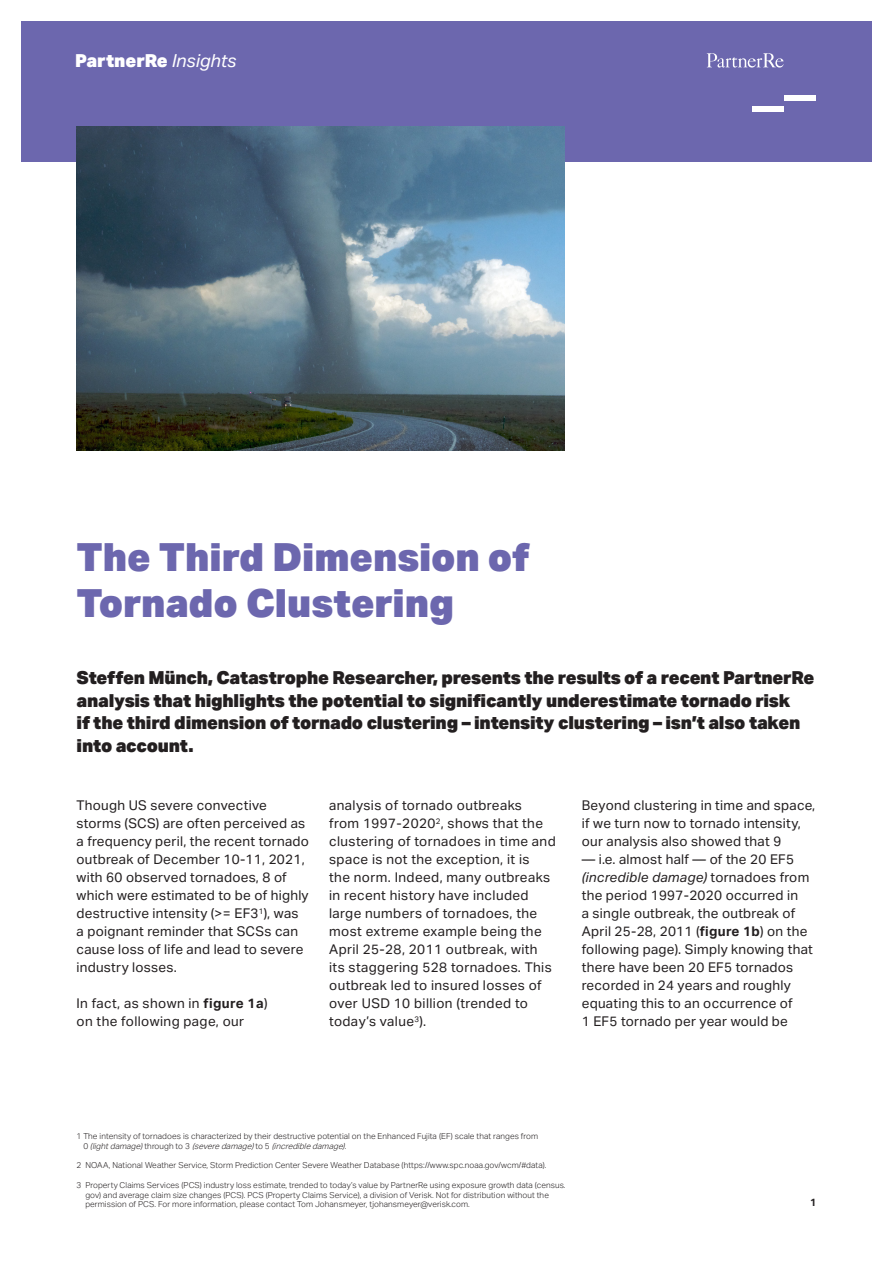
<style>
.page{position:relative;width:893px;height:1263px;background:#fff}
.page>*{position:absolute;margin:0;border:0;box-sizing:border-box;transform-origin:0 0}
.pg_01_Article_Title{font:900 39px/46.8px "Aktiv Grotesk";color:#6c67ae}
.pg_01_Introduction_C{font:900 18px/22.5px "Aktiv Grotesk";letter-spacing:-.01em;color:#231f20}
.t1{font:900 18px "Aktiv Grotesk";color:#fff}
.Body_Copy{font:13.5px/18px "Aktiv Grotesk";letter-spacing:.02em;color:#231f20}
.t2{font:700 10.5px "Aktiv Grotesk";color:#231f20}
.t3{font:300 8.25px/9.8px "Aktiv Grotesk";letter-spacing:.01em;color:#231f20}
.s1{font-weight:400;font-style:italic}
.s2{font-weight:700}
.s3{font-style:italic}
</style>
<div class="page">
<div style="left:21px;top:21px;width:851px;height:141px;background:#6c67ae"></div>
<div style="left:784px;top:96px;width:32px;height:5px;background:#fff"></div>
<div style="left:752px;top:107px;width:32px;height:5px;background:#fff"></div>
<svg style="left:707px;top:53px;width:77px;height:15px"></svg>
<img style="left:77px;top:126px;width:487px;height:324px">
<h2 class="t1" style="left:75px;top:49px;width:163px">PartnerRe <span class="s1">Insights</span></h2>
<p class="pg_01_Article_Title" style="left:77px;top:532px;width:454px">The Third Dimension of<br>Tornado Clustering</p>
<p class="pg_01_Introduction_C" style="left:77px;top:666px;width:739px">Steffen Münch, Catastrophe Researcher, presents the results of a recent PartnerRe analysis that highlights the potential to significantly underestimate tornado risk<br>if the third dimension of tornado clustering – intensity clustering – isn’t also taken into account.</p>
<p class="Body_Copy" style="left:77px;top:796px;width:234px">Though US severe convective storms (SCS) are often perceived as a frequency peril, the recent tornado outbreak of December 10-11, 2021, with 60 observed tornadoes, 8 of which were estimated to be of highly destructive intensity (&gt;= EF3<sup>1</sup>), was a poignant reminder that SCSs can cause loss of life and lead to severe industry losses.</p>
<p class="Body_Copy" style="left:77px;top:994px;width:193px">In fact, as shown in <span class="s2">figure 1a</span>) on the following page, our</p>
<p class="Body_Copy" style="left:329px;top:796px;width:228px">analysis of tornado outbreaks<br>from 1997-2020<sup>2</sup>, shows that the clustering of tornadoes in time and space is not the exception, it is<br>the norm. Indeed, many outbreaks in recent history have included large numbers of tornadoes, the most extreme example being the<br>April 25-28, 2011 outbreak, with its staggering 528 tornadoes. This outbreak led to insured losses of over USD 10 billion (trended to today’s value<sup>3</sup>).</p>
<p class="Body_Copy" style="left:582px;top:796px;width:235px">Beyond clustering in time and space, if we turn now to tornado intensity, our analysis also showed that 9</p>
<p class="Body_Copy" style="left:582px;top:850px;width:233px">— i.e. almost half — of the 20 EF5 <span class="s3">(incredible damage)</span> tornadoes from the period 1997-2020 occurred in<br>a single outbreak, the outbreak of April 25-28, 2011 (<span class="s2">figure 1b</span>) on the following page). Simply knowing that there have been 20 EF5 tornados recorded in 24 years and roughly equating this to an occurrence of<br>1 EF5 tornado per year would be</p>
<p class="t3" style="left:83px;top:1131px;width:456px;text-indent:-7px">1 The intensity of tornadoes is characterized by their destructive potential on the Enhanced Fujita (EF) scale that ranges from<br>0 <span class="s3">(lightdamage)</span>t h r o u g h t o 3 <span class="s3">(severe damage)</span>t o 5 <span class="s3">(incredible damage)</span>.</p>
<p class="t3" style="left:77px;top:1160px;width:471px">2 NOAA, National Weather Service, Storm Prediction Center Severe Weather Database (https://www.spc.noaa.gov/wcm/#data).</p>
<p class="t3" style="left:85px;top:1180px;width:482px;text-indent:-9px">3 Property Claims Services (PCS) industry loss estimate, trended to today’s value by PartnerRe using exposure growth data (census. gov) and average claim size changes (PCS). PCS (Property Claims Service), a division of Verisk. Not for distribution without the permission of PCS. For more information, please contact Tom Johansmeyer, tjohansmeyer@verisk.com.</p>
<p class="t2" style="left:810px;top:1195px;width:8px">1</p>
</div>
